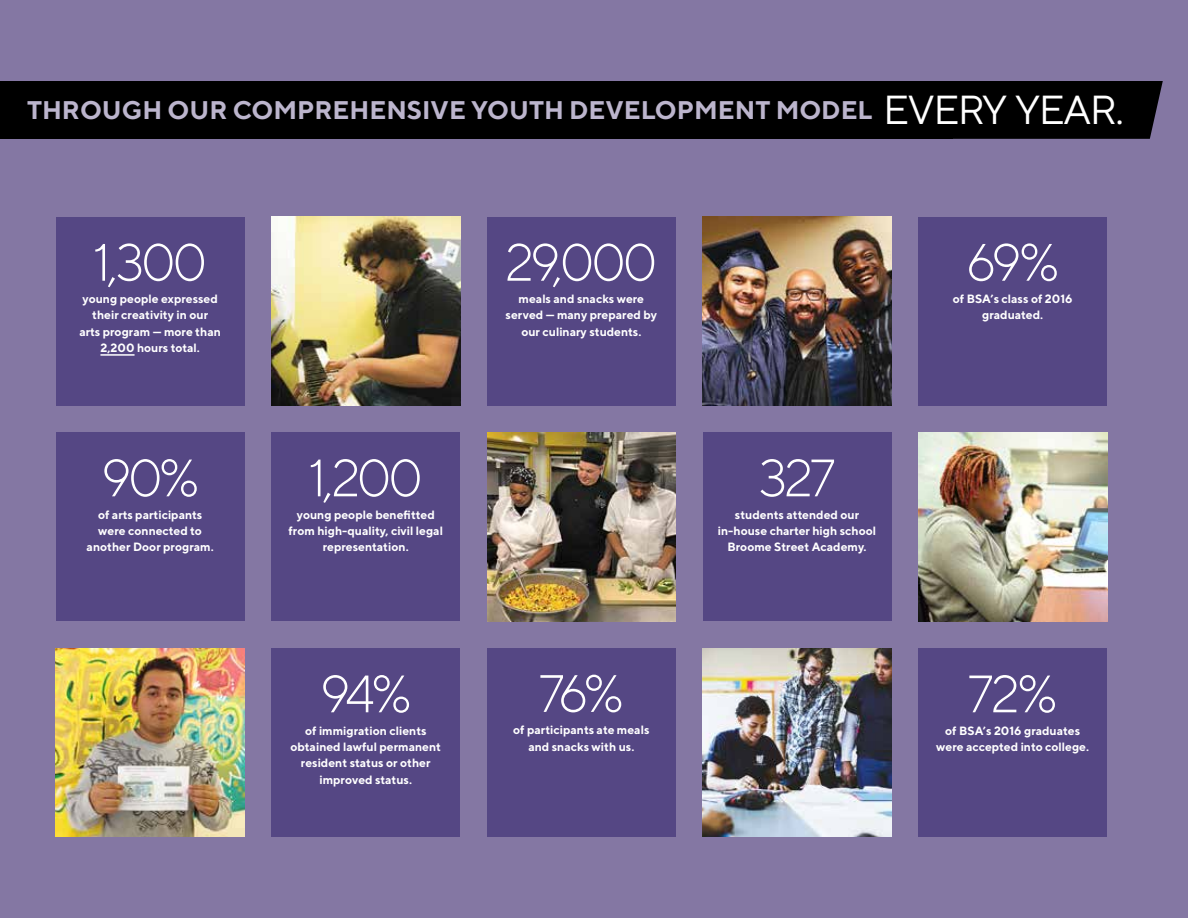
<style>
.page{position:relative;width:1188px;height:918px;background:#8477a3}
.page>*{position:absolute;margin:0;border:0;box-sizing:border-box;transform-origin:0 0}
.t1{font:300 52.5px "TT Norms";letter-spacing:-.07em;color:#fff}
.t2{font:700 25.5px "TT Norms";color:#bcb5cd}
.t3{font:700 12px/16.4px "TT Norms";color:#fff;text-align:center}
.s1{font-weight:400;font-size:40.5px;color:#fff}
</style>
<div class="page">
<img style="left:703px;top:648px;width:188px;height:189px">
<img style="left:703px;top:217px;width:188px;height:188px">
<img style="left:918px;top:432px;width:189px;height:189px">
<img style="left:56px;top:648px;width:188px;height:189px">
<img style="left:271px;top:217px;width:189px;height:188px">
<img style="left:487px;top:432px;width:189px;height:189px">
<div style="left:953px;top:81px;width:210px;height:58px;background:#000"></div>
<div style="left:0;top:81px;width:953px;height:58px;background:#000"></div>
<div style="left:271px;top:432px;width:189px;height:189px;background:#554784"></div>
<div style="left:487px;top:217px;width:189px;height:188px;background:#554784"></div>
<div style="left:703px;top:432px;width:188px;height:189px;background:#554784"></div>
<div style="left:56px;top:432px;width:188px;height:189px;background:#554784"></div>
<div style="left:271px;top:648px;width:189px;height:189px;background:#554784"></div>
<div style="left:487px;top:648px;width:189px;height:189px;background:#554784"></div>
<div style="left:918px;top:217px;width:189px;height:188px;background:#554784"></div>
<div style="left:918px;top:648px;width:189px;height:189px;background:#554784"></div>
<div style="left:56px;top:217px;width:188px;height:188px;background:#554784"></div>
<hr style="left:100px;top:354px;width:35px;height:2px;background:#fff">
<h2 class="t2" style="left:27px;top:94px;width:1099px">THROUGH OUR COMPREHENSIVE YOUTH DEVELOPMENT MODEL <span class="s1">EVERY YEAR.</span></h2>
<h1 class="t1" style="left:93px;top:230px;width:116px">1,300</h1>
<p class="t3" style="left:79px;top:290px;width:143px">young people expressed their creativity in our<br>arts program — more than<br>2,200 hours total.</p>
<h1 class="t1" style="left:101px;top:446px;width:99px">90%</h1>
<p class="t3" style="left:87px;top:506px;width:129px">of arts participants were connected to another Door program.</p>
<h1 class="t1" style="left:308px;top:446px;width:116px">1,200</h1>
<p class="t3" style="left:289px;top:506px;width:156px">young people benefitted from high-quality, civil legal representation.</p>
<h1 class="t1" style="left:320px;top:662px;width:93px">94%</h1>
<p class="t3" style="left:290px;top:722px;width:152px">of immigration clients obtained lawful permanent resident status or other improved status.</p>
<h1 class="t1" style="left:505px;top:230px;width:154px">29,000</h1>
<p class="t3" style="left:506px;top:290px;width:153px">meals and snacks were served — many prepared by our culinary students.</p>
<h1 class="t1" style="left:539px;top:661px;width:86px">76%</h1>
<p class="t3" style="left:513px;top:722px;width:138px">of participants ate meals and snacks with us.</p>
<h1 class="t1" style="left:759px;top:446px;width:78px">327</h1>
<p class="t3" style="left:718px;top:506px;width:160px">students attended our in-house charter high school<br>Broome Street Academy.</p>
<h1 class="t1" style="left:966px;top:230px;width:94px">69%</h1>
<p class="t3" style="left:953px;top:290px;width:121px">of BSA’s class of 2016 graduated.</p>
<h1 class="t1" style="left:968px;top:662px;width:91px">72%</h1>
<p class="t3" style="left:936px;top:722px;width:154px">of BSA’s 2016 graduates were accepted into college.</p>
</div>
